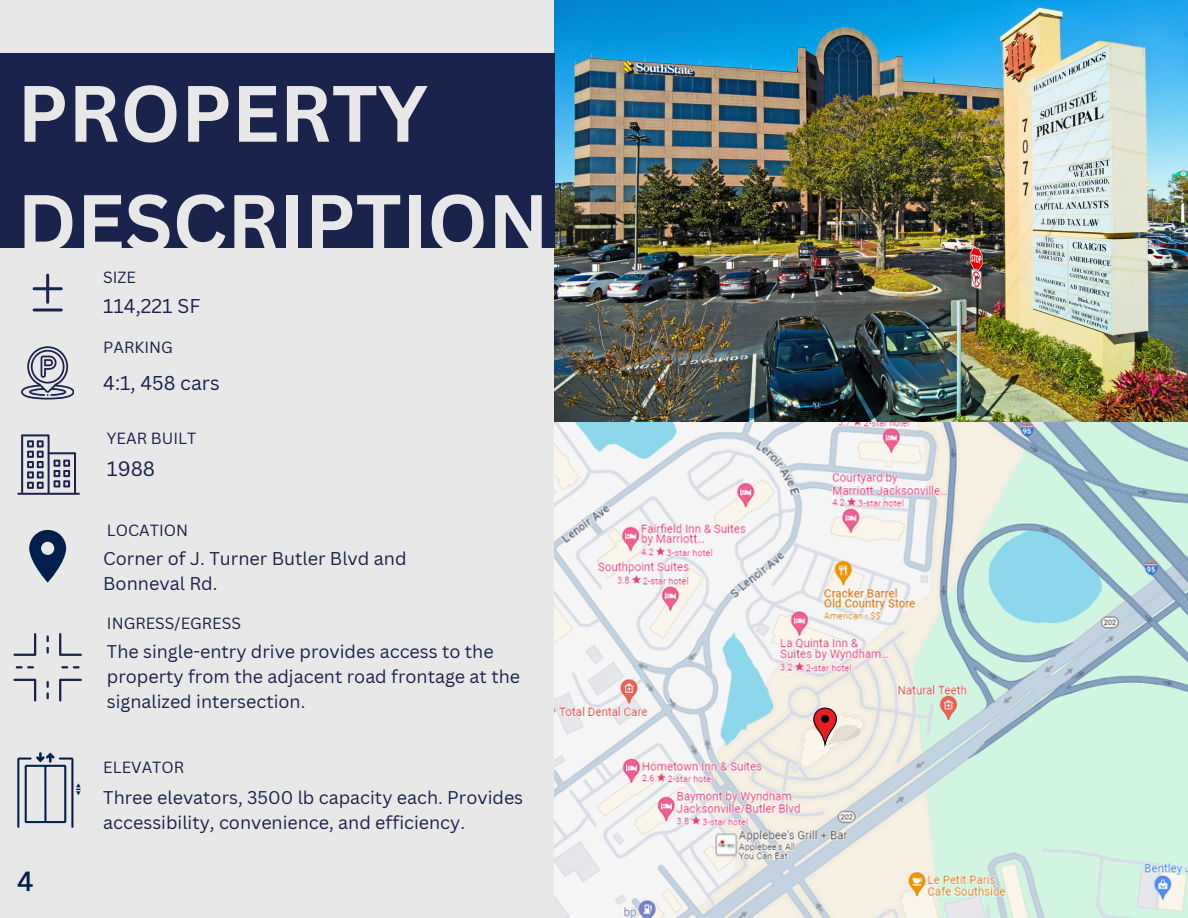
<style>
.page{position:relative;width:1188px;height:918px;background:#e8e8e8}
.page>*{position:absolute;margin:0;border:0;box-sizing:border-box;transform-origin:0 0}
.t1{font:700 78px/109.2px "Canva Sans";color:#e8e8e8}
.t2{font:500 27px "Canva Sans";color:#00204b}
.t3{font:20.25px "Canva Sans";color:#19234b}
.t4{font:19.5px "Canva Sans";color:#19234b}
.t5{font:18px/24.8px "Canva Sans";color:#19234b}
.t6{font:17.85px/24.8px "Canva Sans";color:#19234b}
.t7{font:15.75px "Canva Sans";color:#19234b}
</style>
<div class="page">
<img style="left:555px;top:0;width:633px;height:918px">
<div style="left:0;top:53px;width:555px;height:194px;background:#19234b"></div>
<svg style="left:21px;top:346px;width:53px;height:53px"></svg>
<svg style="left:33px;top:274px;width:30px;height:38px"></svg>
<svg style="left:17px;top:434px;width:63px;height:61px"></svg>
<svg style="left:59px;top:633px;width:23px;height:23px"></svg>
<svg style="left:13px;top:633px;width:23px;height:23px"></svg>
<svg style="left:13px;top:679px;width:23px;height:23px"></svg>
<svg style="left:59px;top:679px;width:23px;height:23px"></svg>
<svg style="left:47px;top:635px;width:2px;height:19px"></svg>
<svg style="left:47px;top:681px;width:2px;height:18px"></svg>
<svg style="left:61px;top:666px;width:19px;height:2px"></svg>
<svg style="left:16px;top:666px;width:18px;height:2px"></svg>
<svg style="left:17px;top:752px;width:63px;height:76px"></svg>
<svg style="left:813px;top:707px;width:48px;height:40px"></svg>
<svg style="left:29px;top:530px;width:37px;height:53px"></svg>
<p class="t1" style="left:17px;top:57px;width:533px">PROPERTY<br>DESCRIPTION</p>
<h3 class="t7" style="left:103px;top:266px;width:34px">SIZE</h3>
<p class="t4" style="left:103px;top:292px;width:99px">114,221 SF</p>
<p class="t7" style="left:103px;top:336px;width:71px">PARKING</p>
<h2 class="t4" style="left:103px;top:369px;width:118px">4:1, 458 cars</h2>
<p class="t7" style="left:107px;top:427px;width:91px">YEAR BUILT</p>
<p class="t3" style="left:107px;top:454px;width:50px">1988</p>
<p class="t7" style="left:107px;top:519px;width:83px">LOCATION</p>
<p class="t5" style="left:103px;top:546px;width:305px">Corner of J. Turner Butler Blvd and<br>Bonneval Rd.</p>
<p class="t7" style="left:107px;top:612px;width:136px">INGRESS/EGRESS</p>
<p class="t6" style="left:107px;top:639px;width:415px">The single-entry drive provides access to the property from the adjacent road frontage at the signalized intersection.</p>
<p class="t7" style="left:103px;top:756px;width:83px">ELEVATOR</p>
<p class="t2" style="left:17px;top:862px;width:18px">4</p>
<h1 class="t6" style="left:103px;top:785px;width:421px">Three elevators, 3500 lb capacity each. Provides accessibility, convenience, and efficiency.</h1>
</div>
